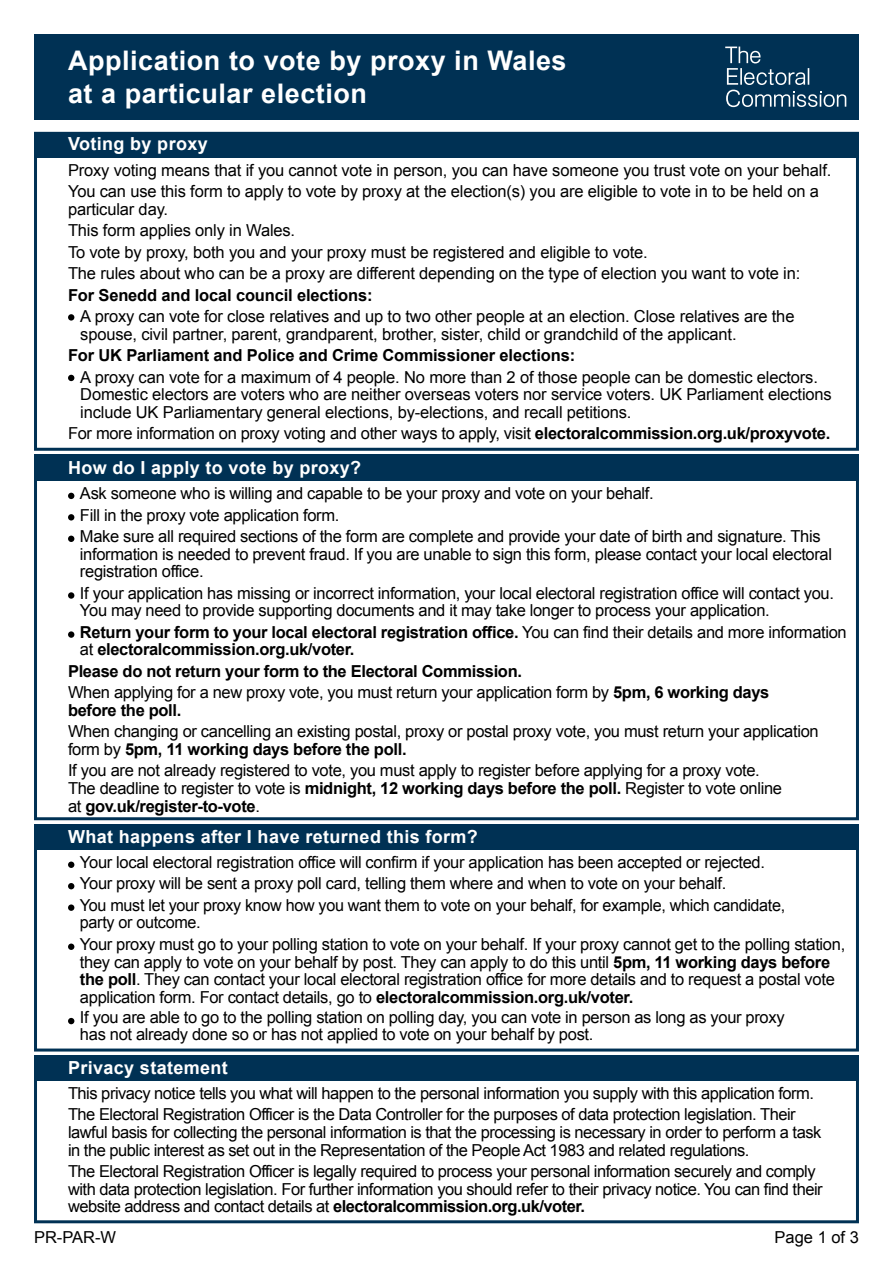
<style>
.page{position:relative;width:893px;height:1263px;background:#fff}
.page>*{position:absolute;margin:0;border:0;box-sizing:border-box;transform-origin:0 0}
.t1{font:700 27px/32.4px "Arial";letter-spacing:.02em;color:#fff}
.t2{font:700 18px "Arial";letter-spacing:.02em;color:#fff}
.t3{font:16.5px/17.5px "Arial";letter-spacing:-.02em;color:#000}
.t4{font:700 16.5px/17.5px "Arial";letter-spacing:-.02em;color:#000}
.s1{font-weight:700}
.s2{font-weight:400}
</style>
<div class="page">
<div style="left:34px;top:34px;width:825px;height:85px;background:#003154"></div>
<div style="left:34px;top:132px;width:825px;height:319px;border:3px solid #003154"></div>
<div style="left:34px;top:132px;width:825px;height:25px;background:#003154"></div>
<div style="left:34px;top:454px;width:825px;height:27px;background:#003154"></div>
<div style="left:34px;top:454px;width:825px;height:366px;border:3px solid #003154"></div>
<div style="left:34px;top:824px;width:825px;height:227px;border:3px solid #003154"></div>
<div style="left:34px;top:824px;width:825px;height:25px;background:#003154"></div>
<div style="left:34px;top:1056px;width:825px;height:167px;border:3px solid #003154"></div>
<div style="left:34px;top:1055px;width:825px;height:26px;background:#003154"></div>
<svg style="left:725px;top:47px;width:121px;height:60px"></svg>
<div style="left:68px;top:314px;width:6px;height:7px;background:#000;border-radius:50%"></div>
<svg style="left:68px;top:375px;width:6px;height:6px"></svg>
<svg style="left:68px;top:493px;width:6px;height:6px"></svg>
<svg style="left:68px;top:514px;width:6px;height:6px"></svg>
<svg style="left:68px;top:536px;width:6px;height:6px"></svg>
<div style="left:68px;top:592px;width:6px;height:7px;background:#000;border-radius:50%"></div>
<div style="left:68px;top:631px;width:6px;height:7px;background:#000;border-radius:50%"></div>
<div style="left:68px;top:861px;width:6px;height:7px;background:#000;border-radius:50%"></div>
<svg style="left:68px;top:883px;width:6px;height:6px"></svg>
<div style="left:68px;top:904px;width:6px;height:7px;background:#000;border-radius:50%"></div>
<div style="left:68px;top:943px;width:6px;height:7px;background:#000;border-radius:50%"></div>
<svg style="left:68px;top:1018px;width:6px;height:6px"></svg>
<h1 class="t1" style="left:68px;top:45px;width:500px">Application to vote by proxy in Wales at a particular election</h1>
<h2 class="t2" style="left:68px;top:132px;width:141px">Voting by proxy</h2>
<p class="t3" style="left:68px;top:159px;width:765px;line-height:21.5px">Proxy voting means that if you cannot vote in person, you can have someone you trust vote on your behalf.<br>You can use this form to apply to vote by proxy at the election(s) you are eligible to vote in to be held on a</p>
<p class="t3" style="left:68px;top:200px;width:102px">particular day.</p>
<p class="t3" style="left:68px;top:222px;width:229px">This form applies only in Wales.</p>
<p class="t3" style="left:68px;top:243px;width:581px">To vote by proxy, both you and your proxy must be registered and eligible to vote.</p>
<p class="t3" style="left:68px;top:265px;width:734px">The rules about who can be a proxy are different depending on the type of election you want to vote in:</p>
<h3 class="t4" style="left:68px;top:287px;width:306px">For Senedd and local council elections:</h3>
<p class="t3" style="left:80px;top:308px;width:716px">A proxy can vote for close relatives and up to two other people at an election. Close relatives are the spouse, civil partner, parent, grandparent, brother, sister, child or grandchild of the applicant.</p>
<h3 class="t4" style="left:68px;top:347px;width:509px">For UK Parliament and Police and Crime Commissioner elections:</h3>
<p class="t3" style="left:80px;top:368px;width:753px">A proxy can vote for a maximum of 4 people. No more than 2 of those people can be domestic electors.<br>Domestic electors are voters who are neither overseas voters nor service voters. UK Parliament elections include UK Parliamentary general elections, by-elections, and recall petitions.</p>
<p class="t3" style="left:68px;top:425px;width:764px">For more information on proxy voting and other ways to apply, visit <span class="s1">electoralcommission.org.uk/proxyvote.</span></p>
<h2 class="t2" style="left:68px;top:455px;width:295px">How do I apply to vote by proxy?</h2>
<p class="t3" style="left:80px;top:485px;width:575px">Ask someone who is willing and capable to be your proxy and vote on your behalf.</p>
<p class="t3" style="left:80px;top:506px;width:261px">Fill in the proxy vote application form.</p>
<p class="t3" style="left:80px;top:528px;width:754px">Make sure all required sections of the form are complete and provide your date of birth and signature. This information is needed to prevent fraud. If you are unable to sign this form, please contact your local electoral registration office.</p>
<p class="t3" style="left:80px;top:584px;width:756px">If your application has missing or incorrect information, your local electoral registration office will contact you.<br>You may need to provide supporting documents and it may take longer to process your application.</p>
<p class="t4" style="left:80px;top:624px;width:768px">Return your form to your local electoral registration office. <span class="s2">You can find their details and more information at</span> electoralcommission.org.uk/voter.</p>
<p class="t4" style="left:68px;top:663px;width:455px">Please do not return your form to the Electoral Commission.</p>
<p class="t3" style="left:68px;top:684px;width:703px">When applying for a new proxy vote, you must return your application form by <span class="s1">5pm, 6 working days before the poll.</span></p>
<p class="t3" style="left:68px;top:723px;width:752px">When changing or cancelling an existing postal, proxy or postal proxy vote, you must return your application form by <span class="s1">5pm, 11 working days before the poll.</span></p>
<p class="t3" style="left:68px;top:762px;width:716px">If you are not already registered to vote, you must apply to register before applying for a proxy vote.<br>The deadline to register to vote is <span class="s1">midnight, 12 working days before the poll.</span> Register to vote online at <span class="s1">gov.uk/register-to-vote</span>.</p>
<h2 class="t2" style="left:68px;top:824px;width:411px">What happens after I have returned this form?</h2>
<p class="t3" style="left:80px;top:853px;width:686px">Your local electoral registration office will confirm if your application has been accepted or rejected.</p>
<p class="t3" style="left:80px;top:875px;width:648px">Your proxy will be sent a proxy poll card, telling them where and when to vote on your behalf.</p>
<p class="t3" style="left:80px;top:896px;width:707px">You must let your proxy know how you want them to vote on your behalf, for example, which candidate, party or outcome.</p>
<p class="t3" style="left:80px;top:935px;width:767px">Your proxy must go to your polling station to vote on your behalf. If your proxy cannot get to the polling station, they can apply to vote on your behalf by post. They can apply to do this until <span class="s1">5pm, 11 working days before the poll</span>. They can contact your local electoral registration office for more details and to request a postal vote application form. For contact details, go to <span class="s1">electoralcommission.org.uk/voter.</span></p>
<p class="t3" style="left:80px;top:1008px;width:706px">If you are able to go to the polling station on polling day, you can vote in person as long as your proxy has not already done so or has not applied to vote on your behalf by post.</p>
<h2 class="t2" style="left:68px;top:1056px;width:161px">Privacy statement</h2>
<p class="t3" style="left:68px;top:1082px;width:748px;line-height:21.5px">This privacy notice tells you what will happen to the personal information you supply with this application form.<br>The Electoral Registration Officer is the Data Controller for the purposes of data protection legislation. Their</p>
<p class="t3" style="left:68px;top:1123px;width:755px">lawful basis for collecting the personal information is that the processing is necessary in order to perform a task in the public interest as set out in the Representation of the People Act 1983 and related regulations.</p>
<p class="t3" style="left:68px;top:1162px;width:756px">The Electoral Registration Officer is legally required to process your personal information securely and comply with data protection legislation. For further information you should refer to their privacy notice. You can find their website address and contact details at <span class="s1">electoralcommission.org.uk/voter.</span></p>
<p class="t3" style="left:34px;top:1229px;width:84px">PR-PAR-W</p>
<p class="t3" style="left:774px;top:1229px;width:86px">Page 1 of 3</p>
</div>
